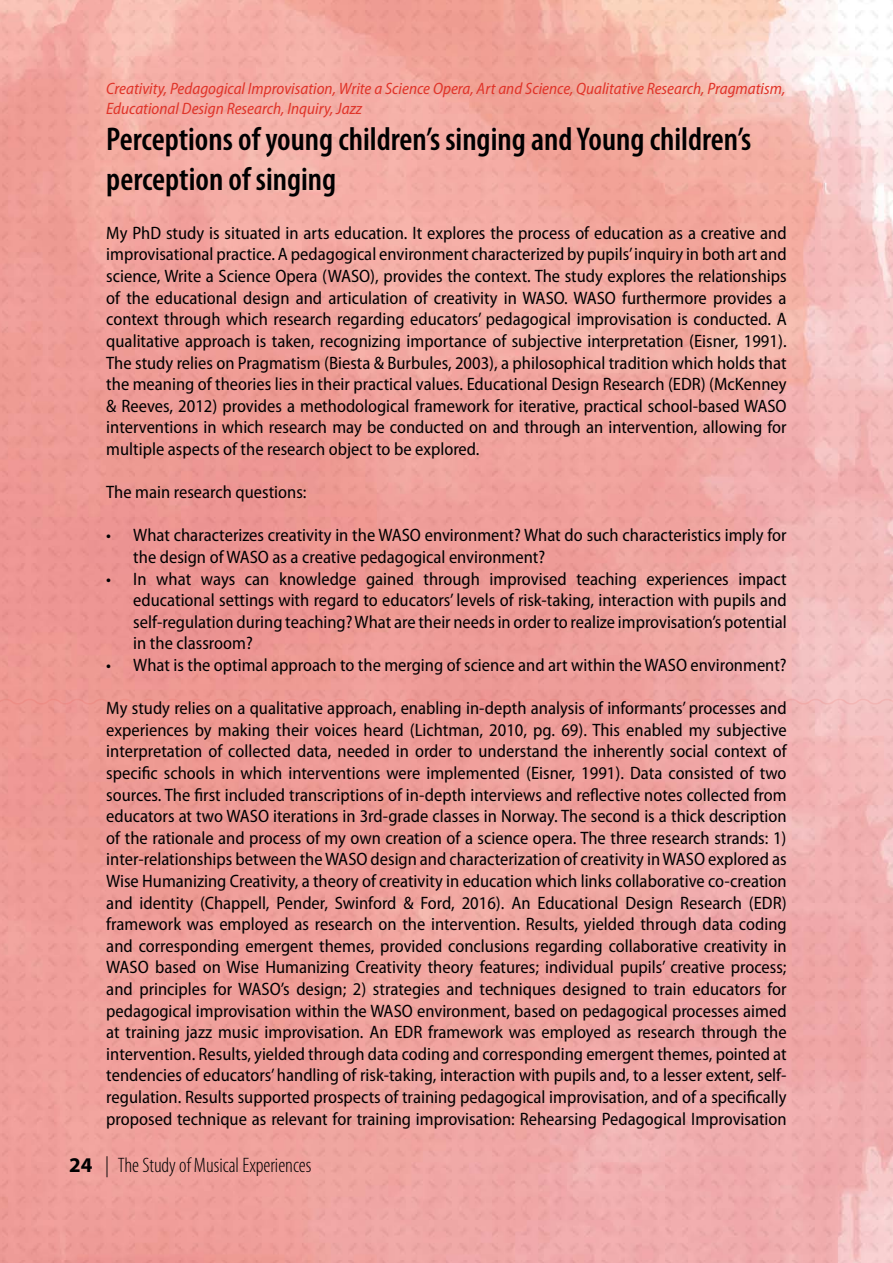
<style>
.page{position:relative;width:893px;height:1263px;background:#fff}
.page>*{position:absolute;margin:0;border:0;box-sizing:border-box;transform-origin:0 0}
.t1{font:600 condensed 33px/39.6px "Myriad Pro";color:#000001}
.t2{font:300 condensed 21px "Myriad Pro";color:#000001}
.t3{font:semi-condensed 18px/21.6px "Myriad Pro";color:#000001;text-align:justify}
.t4{font:italic semi-condensed 16.5px/19.8px "Myriad Pro";color:#e03429}
.s1{font-weight:700;font-stretch:normal}
</style>
<div class="page">
<svg style="left:0;top:697px;width:893px;height:9px;background:#ee9f9b"></svg>
<p class="t4" style="left:106px;top:79px;width:681px">Creativity, Pedagogical Improvisation, Write a Science Opera, Art and Science, Qualitative Research, Pragmatism,<br>Educational Design Research, Inquiry, Jazz</p>
<h1 class="t1" style="left:106px;top:120px;width:647px">Perceptions of young children’s singing and Young children’s perception of singing</h1>
<p class="t3" style="left:106px;top:222px;width:682px">My PhD study is situated in arts education. It explores the process of education as a creative and improvisational practice. A pedagogical environment characterized by pupils’ inquiry in both art and science, Write a Science Opera (WASO), provides the context. The study explores the relationships of the educational design and articulation of creativity in WASO. WASO furthermore provides a context through which research regarding educators’ pedagogical improvisation is conducted. A qualitative approach is taken, recognizing importance of subjective interpretation (Eisner, 1991).<br>The study relies on Pragmatism (Biesta &amp; Burbules, 2003), a philosophical tradition which holds that the meaning of theories lies in their practical values. Educational Design Research (EDR) (McKenney &amp; Reeves, 2012) provides a methodological framework for iterative, practical school-based WASO interventions in which research may be conducted on and through an intervention, allowing for multiple aspects of the research object to be explored.</p>
<p class="t3" style="left:106px;top:482px;width:202px">The main research questions:</p>
<p class="t3" style="left:133px;top:525px;width:655px;text-indent:-27px">• What characterizes creativity in the WASO environment? What do such characteristics imply for the design of WASO as a creative pedagogical environment?</p>
<p class="t3" style="left:133px;top:568px;width:655px;text-indent:-27px">• In what ways can knowledge gained through improvised teaching experiences impact educational settings with regard to educators’ levels of risk-taking, interaction with pupils and self-regulation during teaching? What are their needs in order to realize improvisation’s potential in the classroom?</p>
<p class="t3" style="left:106px;top:654px;width:682px">• What is the optimal approach to the merging of science and art within the WASO environment?</p>
<p class="t3" style="left:106px;top:698px;width:682px">My study relies on a qualitative approach, enabling in-depth analysis of informants’ processes and experiences by making their voices heard (Lichtman, 2010, pg. 69). This enabled my subjective interpretation of collected data, needed in order to understand the inherently social context of specific schools in which interventions were implemented (Eisner, 1991). Data consisted of two sources. The first included transcriptions of in-depth interviews and reflective notes collected from educators at two WASO iterations in 3rd-grade classes in Norway. The second is a thick description of the rationale and process of my own creation of a science opera. The three research strands: 1) inter-relationships between the WASO design and characterization of creativity in WASO explored as Wise Humanizing Creativity, a theory of creativity in education which links collaborative co-creation and identity (Chappell, Pender, Swinford &amp; Ford, 2016). An Educational Design Research (EDR) framework was employed as research on the intervention. Results, yielded through data coding and corresponding emergent themes, provided conclusions regarding collaborative creativity in WASO based on Wise Humanizing Creativity theory features; individual pupils’ creative process; and principles for WASO’s design; 2) strategies and techniques designed to train educators for pedagogical improvisation within the WASO environment, based on pedagogical processes aimed at training jazz music improvisation. An EDR framework was employed as research through the intervention. Results, yielded through data coding and corresponding emergent themes, pointed at tendencies of educators’ handling of risk-taking, interaction with pupils and, to a lesser extent, self&shy;regulation. Results supported prospects of training pedagogical improvisation, and of a specifically proposed technique as relevant for training improvisation: Rehearsing Pedagogical Improvisation</p>
<p class="t2" style="left:69px;top:1154px;width:244px"><span class="s1">24</span> | The Study of Musical Experiences</p>
</div>
